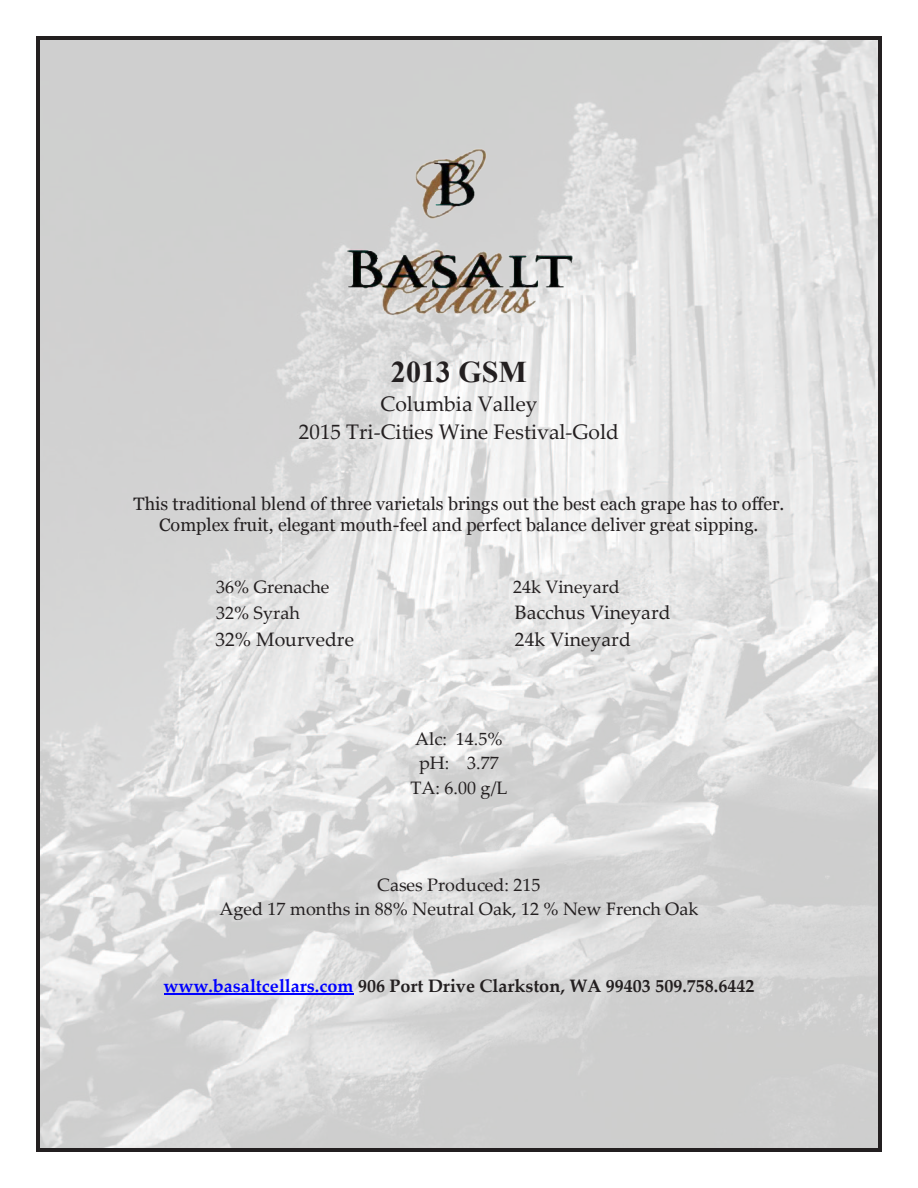
<style>
.page{position:relative;width:918px;height:1188px;background:#fff}
.page>*{position:absolute;margin:0;border:0;box-sizing:border-box;transform-origin:0 0}
.t1{font:700 30px "Times New Roman";letter-spacing:-.005em;color:#231f20}
.t2{font:21px/28.5px "Palatino Linotype";color:#231f20;text-align:center}
.t3{font:19.5px "Palatino Linotype";color:#231f20}
.t4{font:18px/20.5px "Georgia";color:#231f20;text-align:center}
.t5{font:18px/24.3px "Palatino Linotype";color:#231f20;text-align:center}
.t6{font:700 18px "Palatino Linotype";color:#231f20}
.s1{color:#00f}
</style>
<div class="page">
<img style="left:39px;top:39px;width:840px;height:1110px">
<img style="left:338px;top:127px;width:242px;height:213px">
<hr style="left:164px;top:993px;width:190px;height:1px;background:#00f">
<hr style="left:39px;top:36px;width:840px;height:3px;background:#231f20">
<hr style="left:36px;top:39px;width:3px;height:1110px;background:#231f20">
<hr style="left:879px;top:39px;width:3px;height:1110px;background:#231f20">
<hr style="left:39px;top:1149px;width:840px;height:3px;background:#231f20">
<p class="t1" style="left:391px;top:350px;width:138px">2013 GSM</p>
<p class="t2" style="left:299px;top:388px;width:322px">Columbia Valley<br>2015 Tri-Cities Wine Festival-Gold</p>
<p class="t4" style="left:134px;top:494px;width:652px">This traditional blend of three varietals brings out the best each grape has to offer.<br>Complex fruit, elegant mouth-feel and perfect balance deliver great sipping.</p>
<p class="t5" style="left:216px;top:574px;width:115px">36% Grenache</p>
<p class="t5" style="left:513px;top:574px;width:108px">24k Vineyard</p>
<p class="t5" style="left:216px;top:600px;width:85px">32% Syrah</p>
<p class="t3" style="left:515px;top:599px;width:157px">Bacchus Vineyard</p>
<p class="t3" style="left:215px;top:625px;width:140px">32% Mourvedre</p>
<p class="t3" style="left:515px;top:625px;width:117px">24k Vineyard</p>
<p class="t5" style="left:411px;top:726px;width:98px">Alc: 14.5% pH: 3.77<br>TA: 6.00 g/L</p>
<p class="t5" style="left:219px;top:872px;width:481px">Cases Produced: 215<br>Aged 17 months in 88% Neutral Oak, 12 % New French Oak</p>
<p class="t6" style="left:164px;top:973px;width:592px"><span class="s1">www.basaltcellars.com</span> 906 Port Drive Clarkston, WA 99403 509.758.6442</p>
</div>
